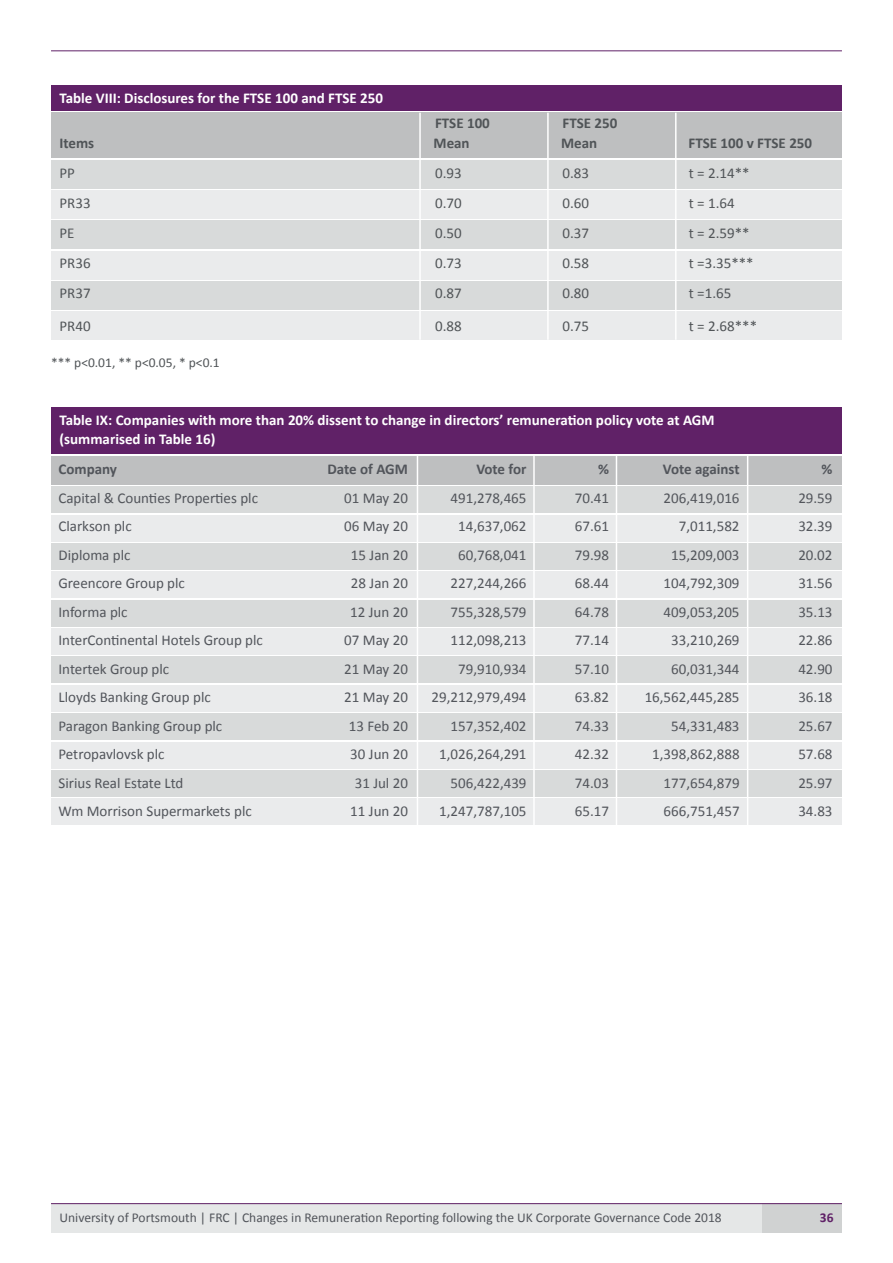
<style>
.page{position:relative;width:893px;height:1263px;background:#fff}
.page>*{position:absolute;margin:0;border:0;box-sizing:border-box;transform-origin:0 0}
.t1{font:15px "Calibri";color:#52555b}
.t2{font:700 15px/19.5px "Calibri";color:#fff}
.t3{font:15px "Calibri";color:#505457}
.t4{font:700 15px "Calibri";color:#505457}
.t5{font:700 15px "Calibri";color:#52555b}
.t6{font:13.5px "Calibri";color:#52555b}
.t7{font:13.5px "Calibri";color:#505457}
.t8{font:700 13.5px "Calibri";color:#602167}
</style>
<div class="page">
<div style="left:51px;top:1203px;width:791px;height:30px;background:#e5e7e7"></div>
<div style="left:762px;top:1203px;width:80px;height:30px;background:#d0d2d2"></div>
<hr style="left:51px;top:51px;width:791px;height:1px;background:#602167">
<hr style="left:51px;top:1203px;width:791px;height:1px;background:#602167">
<div style="left:51px;top:85px;width:791px;height:26px;background:#602167"></div>
<div style="left:51px;top:113px;width:791px;height:45px;background:#bebfc0"></div>
<div style="left:51px;top:160px;width:791px;height:29px;background:#d8dada"></div>
<div style="left:51px;top:281px;width:791px;height:28px;background:#d8dada"></div>
<div style="left:51px;top:221px;width:791px;height:28px;background:#d8dada"></div>
<div style="left:51px;top:191px;width:791px;height:28px;background:#eaebec"></div>
<div style="left:51px;top:311px;width:791px;height:29px;background:#eaebec"></div>
<div style="left:51px;top:251px;width:791px;height:28px;background:#eaebec"></div>
<hr style="left:675px;top:113px;width:1px;height:227px;background:#fff">
<hr style="left:547px;top:113px;width:2px;height:227px;background:#fff">
<hr style="left:419px;top:113px;width:2px;height:227px;background:#fff">
<div style="left:51px;top:407px;width:791px;height:47px;background:#602167"></div>
<div style="left:51px;top:456px;width:791px;height:29px;background:#bebfc0"></div>
<div style="left:51px;top:487px;width:791px;height:26px;background:#d8dada"></div>
<div style="left:51px;top:600px;width:791px;height:26px;background:#d8dada"></div>
<div style="left:51px;top:713px;width:791px;height:27px;background:#d8dada"></div>
<div style="left:51px;top:770px;width:791px;height:26px;background:#d8dada"></div>
<div style="left:51px;top:515px;width:791px;height:26px;background:#eaebec"></div>
<div style="left:51px;top:628px;width:791px;height:27px;background:#eaebec"></div>
<div style="left:51px;top:572px;width:791px;height:26px;background:#eaebec"></div>
<div style="left:51px;top:685px;width:791px;height:26px;background:#eaebec"></div>
<div style="left:51px;top:742px;width:791px;height:26px;background:#eaebec"></div>
<div style="left:51px;top:799px;width:791px;height:26px;background:#eaebec"></div>
<div style="left:51px;top:543px;width:791px;height:27px;background:#d8dada"></div>
<div style="left:51px;top:657px;width:791px;height:26px;background:#d8dada"></div>
<hr style="left:747px;top:455px;width:1px;height:374px;background:#fff">
<hr style="left:616px;top:455px;width:1px;height:374px;background:#fff">
<hr style="left:533px;top:455px;width:2px;height:374px;background:#fff">
<hr style="left:417px;top:455px;width:1px;height:374px;background:#fff">
<p class="t2" style="left:60px;top:88px;width:325px">Table VIII: Disclosures for the FTSE 100 and FTSE 250</p>
<p class="t4" style="left:435px;top:114px;width:56px">FTSE 100</p>
<p class="t4" style="left:563px;top:114px;width:56px">FTSE 250</p>
<p class="t4" style="left:60px;top:133px;width:36px">Items</p>
<p class="t4" style="left:434px;top:133px;width:38px">Mean</p>
<p class="t4" style="left:561px;top:133px;width:38px">Mean</p>
<p class="t4" style="left:689px;top:133px;width:125px">FTSE 100 v FTSE 250</p>
<p class="t3" style="left:60px;top:163px;width:17px">PP</p>
<p class="t3" style="left:435px;top:163px;width:28px">0.93</p>
<p class="t3" style="left:563px;top:163px;width:28px">0.83</p>
<p class="t3" style="left:689px;top:163px;width:62px">t = 2.14**</p>
<p class="t3" style="left:60px;top:193px;width:33px">PR33</p>
<p class="t3" style="left:435px;top:193px;width:28px">0.70</p>
<p class="t3" style="left:563px;top:193px;width:28px">0.60</p>
<p class="t3" style="left:689px;top:193px;width:47px">t = 1.64</p>
<p class="t3" style="left:60px;top:223px;width:17px">PE</p>
<p class="t3" style="left:435px;top:223px;width:28px">0.50</p>
<p class="t3" style="left:563px;top:223px;width:28px">0.37</p>
<p class="t3" style="left:689px;top:223px;width:62px">t = 2.59**</p>
<p class="t3" style="left:60px;top:253px;width:33px">PR36</p>
<p class="t3" style="left:435px;top:253px;width:28px">0.73</p>
<p class="t3" style="left:563px;top:253px;width:28px">0.58</p>
<p class="t3" style="left:689px;top:253px;width:66px">t =3.35***</p>
<p class="t3" style="left:60px;top:283px;width:33px">PR37</p>
<p class="t3" style="left:435px;top:283px;width:28px">0.87</p>
<p class="t3" style="left:563px;top:283px;width:28px">0.80</p>
<p class="t3" style="left:689px;top:283px;width:44px">t =1.65</p>
<p class="t3" style="left:60px;top:316px;width:33px">PR40</p>
<p class="t3" style="left:435px;top:316px;width:28px">0.88</p>
<p class="t3" style="left:563px;top:316px;width:28px">0.75</p>
<p class="t3" style="left:689px;top:316px;width:70px">t = 2.68***</p>
<p class="t7" style="left:51px;top:354px;width:170px">*** p&lt;0.01, ** p&lt;0.05, * p&lt;0.1</p>
<p class="t2" style="left:60px;top:410px;width:657px">Table IX: Companies with more than 20% dissent to change in directors’ remuneration policy vote at AGM (summarised in Table 16)</p>
<p class="t5" style="left:58px;top:459px;width:60px">Company</p>
<p class="t5" style="left:328px;top:459px;width:82px">Date of AGM</p>
<p class="t5" style="left:476px;top:459px;width:52px">Vote for</p>
<p class="t5" style="left:598px;top:459px;width:12px">%</p>
<p class="t5" style="left:663px;top:459px;width:78px">Vote against</p>
<p class="t5" style="left:822px;top:459px;width:12px">%</p>
<p class="t1" style="left:58px;top:488px;width:201px">Capital &amp; Counties Properties plc</p>
<p class="t1" style="left:344px;top:488px;width:65px">01 May 20</p>
<p class="t1" style="left:451px;top:488px;width:77px">491,278,465</p>
<p class="t1" style="left:575px;top:488px;width:36px">70.41</p>
<p class="t1" style="left:664px;top:488px;width:77px">206,419,016</p>
<p class="t1" style="left:798px;top:488px;width:36px">29.59</p>
<p class="t1" style="left:58px;top:517px;width:75px">Clarkson plc</p>
<p class="t1" style="left:344px;top:517px;width:65px">06 May 20</p>
<p class="t1" style="left:458px;top:517px;width:70px">14,637,062</p>
<p class="t1" style="left:575px;top:517px;width:36px">67.61</p>
<p class="t1" style="left:679px;top:517px;width:62px">7,011,582</p>
<p class="t1" style="left:798px;top:517px;width:36px">32.39</p>
<p class="t1" style="left:58px;top:545px;width:74px">Diploma plc</p>
<p class="t1" style="left:351px;top:545px;width:59px">15 Jan 20</p>
<p class="t1" style="left:458px;top:545px;width:70px">60,768,041</p>
<p class="t1" style="left:575px;top:545px;width:36px">79.98</p>
<p class="t1" style="left:671px;top:545px;width:70px">15,209,003</p>
<p class="t1" style="left:798px;top:545px;width:36px">20.02</p>
<p class="t1" style="left:58px;top:574px;width:128px">Greencore Group plc</p>
<p class="t1" style="left:351px;top:574px;width:59px">28 Jan 20</p>
<p class="t1" style="left:451px;top:574px;width:77px">227,244,266</p>
<p class="t1" style="left:575px;top:574px;width:36px">68.44</p>
<p class="t1" style="left:664px;top:574px;width:77px">104,792,309</p>
<p class="t1" style="left:798px;top:574px;width:36px">31.56</p>
<p class="t1" style="left:58px;top:602px;width:71px">Informa plc</p>
<p class="t1" style="left:350px;top:602px;width:59px">12 Jun 20</p>
<p class="t1" style="left:451px;top:602px;width:77px">755,328,579</p>
<p class="t1" style="left:575px;top:602px;width:36px">64.78</p>
<p class="t1" style="left:664px;top:602px;width:77px">409,053,205</p>
<p class="t1" style="left:798px;top:602px;width:36px">35.13</p>
<p class="t1" style="left:58px;top:631px;width:206px">InterContinental Hotels Group plc</p>
<p class="t1" style="left:344px;top:631px;width:65px">07 May 20</p>
<p class="t1" style="left:451px;top:631px;width:77px">112,098,213</p>
<p class="t1" style="left:575px;top:631px;width:36px">77.14</p>
<p class="t1" style="left:671px;top:631px;width:70px">33,210,269</p>
<p class="t1" style="left:798px;top:631px;width:36px">22.86</p>
<p class="t1" style="left:58px;top:659px;width:112px">Intertek Group plc</p>
<p class="t1" style="left:344px;top:659px;width:65px">21 May 20</p>
<p class="t1" style="left:458px;top:659px;width:70px">79,910,934</p>
<p class="t1" style="left:575px;top:659px;width:36px">57.10</p>
<p class="t1" style="left:671px;top:659px;width:70px">60,031,344</p>
<p class="t1" style="left:798px;top:659px;width:36px">42.90</p>
<p class="t1" style="left:58px;top:688px;width:154px">Lloyds Banking Group plc</p>
<p class="t1" style="left:344px;top:688px;width:65px">21 May 20</p>
<p class="t1" style="left:432px;top:688px;width:96px">29,212,979,494</p>
<p class="t1" style="left:575px;top:688px;width:36px">63.82</p>
<p class="t1" style="left:645px;top:688px;width:96px">16,562,445,285</p>
<p class="t1" style="left:798px;top:688px;width:36px">36.18</p>
<p class="t1" style="left:58px;top:716px;width:165px">Paragon Banking Group plc</p>
<p class="t1" style="left:349px;top:716px;width:61px">13 Feb 20</p>
<p class="t1" style="left:451px;top:716px;width:77px">157,352,402</p>
<p class="t1" style="left:575px;top:716px;width:36px">74.33</p>
<p class="t1" style="left:671px;top:716px;width:70px">54,331,483</p>
<p class="t1" style="left:798px;top:716px;width:36px">25.67</p>
<p class="t1" style="left:58px;top:745px;width:108px">Petropavlovsk plc</p>
<p class="t1" style="left:350px;top:745px;width:59px">30 Jun 20</p>
<p class="t1" style="left:439px;top:745px;width:89px">1,026,264,291</p>
<p class="t1" style="left:575px;top:745px;width:36px">42.32</p>
<p class="t1" style="left:652px;top:745px;width:89px">1,398,862,888</p>
<p class="t1" style="left:798px;top:745px;width:36px">57.68</p>
<p class="t1" style="left:58px;top:773px;width:126px">Sirius Real Estate Ltd</p>
<p class="t1" style="left:355px;top:773px;width:55px">31 Jul 20</p>
<p class="t1" style="left:451px;top:773px;width:77px">506,422,439</p>
<p class="t1" style="left:575px;top:773px;width:36px">74.03</p>
<p class="t1" style="left:664px;top:773px;width:77px">177,654,879</p>
<p class="t1" style="left:798px;top:773px;width:36px">25.97</p>
<p class="t1" style="left:59px;top:802px;width:195px">Wm Morrison Supermarkets plc</p>
<p class="t1" style="left:350px;top:802px;width:59px">11 Jun 20</p>
<p class="t1" style="left:439px;top:802px;width:89px">1,247,787,105</p>
<p class="t1" style="left:575px;top:802px;width:36px">65.17</p>
<p class="t1" style="left:664px;top:802px;width:77px">666,751,457</p>
<p class="t1" style="left:798px;top:802px;width:36px">34.83</p>
<p class="t6" style="left:60px;top:1208px;width:664px">University of Portsmouth | FRC | Changes in Remuneration Reporting following the UK Corporate Governance Code 2018</p>
<p class="t8" style="left:820px;top:1208px;width:15px">36</p>
</div>
